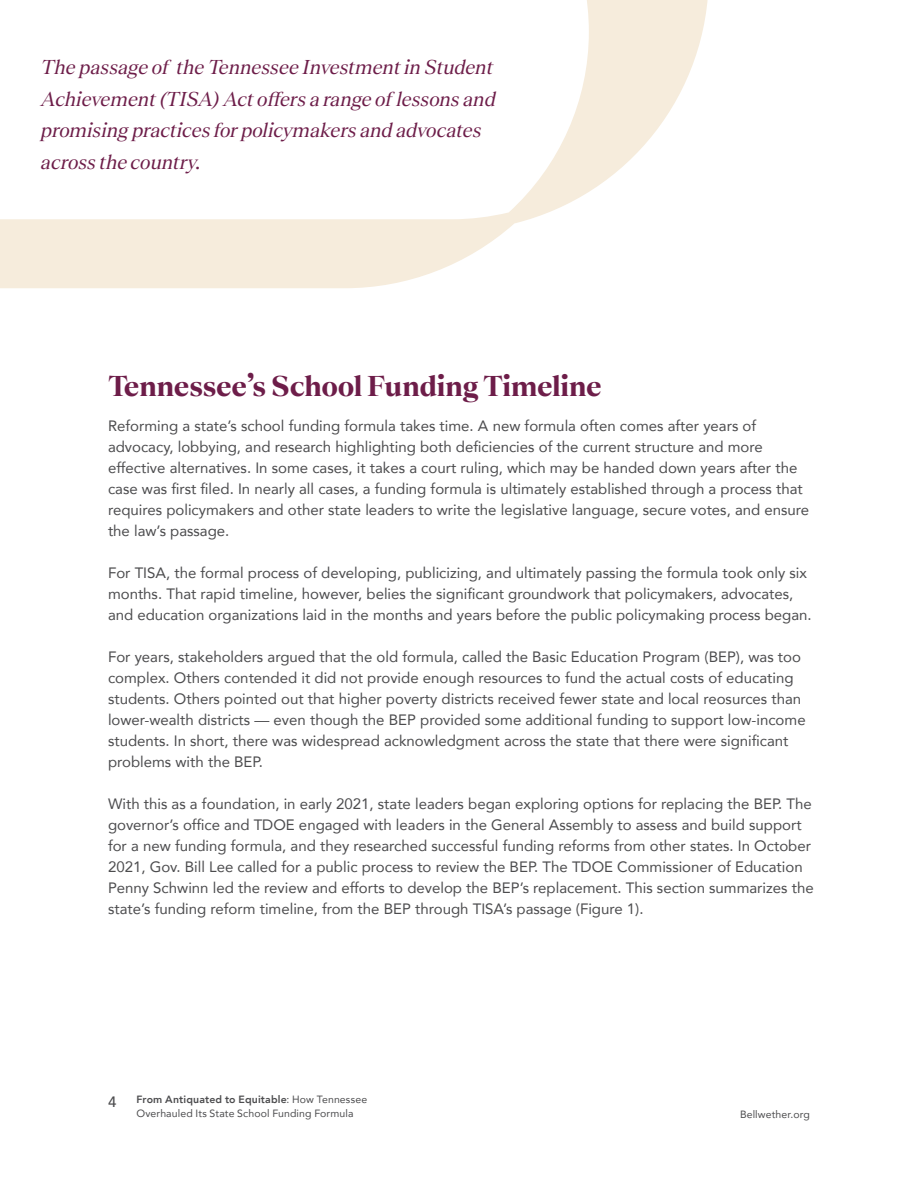
<style>
.page{position:relative;width:918px;height:1188px;background:#fff}
.page>*{position:absolute;margin:0;border:0;box-sizing:border-box;transform-origin:0 0}
.t1{font:700 30px "Teodor";color:#6d1d49}
.t2{font:italic 21px/31.8px "Teodor";color:#6d1d49}
.t3{font:15px/21px "Avenir";color:#4c4c4e}
.t4{font:500 15px "Avenir";color:#4c4c4e}
.t5{font:10.5px/13.5px "Avenir";letter-spacing:.01em;color:#4c4c4e}
.s1{font-weight:800}
</style>
<div class="page">
<svg style="left:0;top:0;width:708px;height:288px"></svg>
<h2 class="t2" style="left:41px;top:50px;width:456px">The passage of the Tennessee Investment in Student Achievement (TISA) Act offers a range of lessons and promising practices for policymakers and advocates across the country.</h2>
<h1 class="t1" style="left:108px;top:364px;width:495px">Tennessee’s School Funding Timeline</h1>
<p class="t3" style="left:108px;top:415px;width:703px">Reforming a state’s school funding formula takes time. A new formula often comes after years of advocacy, lobbying, and research highlighting both deficiencies of the current structure and more effective alternatives. In some cases, it takes a court ruling, which may be handed down years after the case was first filed. In nearly all cases, a funding formula is ultimately established through a process that requires policymakers and other state leaders to write the legislative language, secure votes, and ensure the law’s passage.</p>
<p class="t3" style="left:108px;top:562px;width:705px">For TISA, the formal process of developing, publicizing, and ultimately passing the formula took only six months. That rapid timeline, however, belies the significant groundwork that policymakers, advocates, and education organizations laid in the months and years before the public policymaking process began.</p>
<p class="t3" style="left:108px;top:646px;width:699px">For years, stakeholders argued that the old formula, called the Basic Education Program (BEP), was too complex. Others contended it did not provide enough resources to fund the actual costs of educating students. Others pointed out that higher poverty districts received fewer state and local reosurces than lower-wealth districts — even though the BEP provided some additional funding to support low-income students. In short, there was widespread acknowledgment across the state that there were significant problems with the BEP.</p>
<p class="t3" style="left:108px;top:793px;width:707px">With this as a foundation, in early 2021, state leaders began exploring options for replacing the BEP. The governor’s office and TDOE engaged with leaders in the General Assembly to assess and build support for a new funding formula, and they researched successful funding reforms from other states. In October 2021, Gov. Bill Lee called for a public process to review the BEP. The TDOE Commissioner of Education Penny Schwinn led the review and efforts to develop the BEP’s replacement. This section summarizes the state’s funding reform timeline, from the BEP through TISA’s passage (Figure 1).</p>
<p class="t4" style="left:108px;top:1088px;width:10px">4</p>
<p class="t5" style="left:136px;top:1093px;width:232px"><span class="s1">From Antiquated to Equitable</span>: How Tennessee<br>Overhauled Its State School Funding Formula</p>
<p class="t5" style="left:740px;top:1107px;width:71px">Bellwether.org</p>
</div>
